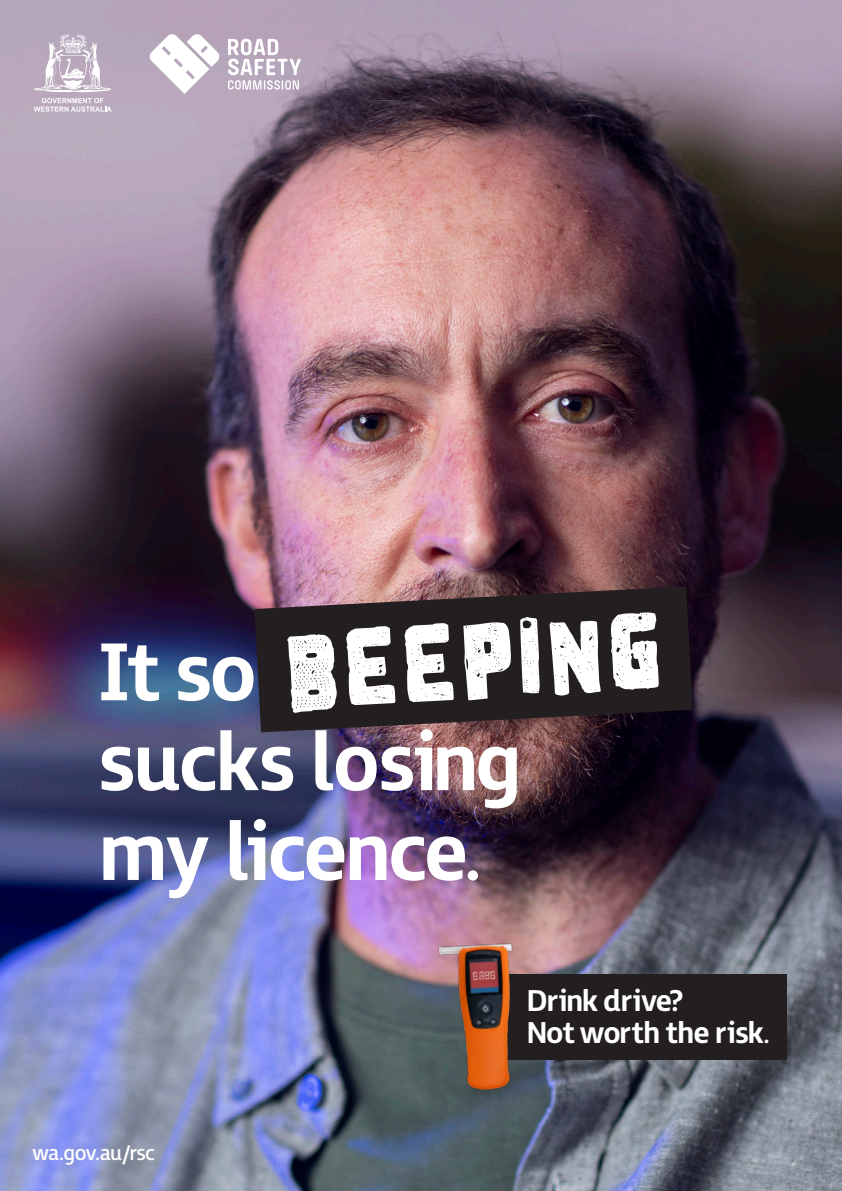
<style>
.page{position:relative;width:842px;height:1191px;background:#fff}
.page>*{position:absolute;margin:0;border:0;box-sizing:border-box;transform-origin:0 0}
.t1{font:116.6px "Ballers Delight";color:#fff}
.t2{font:700 81.3px/89.8px "FS Millbank";letter-spacing:-.035em;color:#fff}
.t3{font:700 29.9px/31.9px "FS Millbank";letter-spacing:-.035em;color:#fff}
.t4{font:20.9px "FS Millbank";letter-spacing:-.035em;color:#fff}
.s1{font-size:69.2px}
.s2{font-size:24.9px}
</style>
<div class="page">
<img style="left:0;top:0;width:842px;height:1191px">
<svg style="left:34px;top:34px;width:77px;height:58px"></svg>
<svg style="left:34px;top:98px;width:78px;height:14px"></svg>
<svg style="left:228px;top:39px;width:73px;height:51px"></svg>
<svg style="left:150px;top:34px;width:70px;height:60px"></svg>
<div style="left:499px;top:973px;width:288px;height:86px;background:#231f20"></div>
<img style="left:436px;top:938px;width:89px;height:159px">
<svg style="left:255px;top:586px;width:438px;height:146px;background:#302629"></svg>
<h1 class="t1" style="left:279px;top:603px;width:385px;rotate:-3deg">beepinG</h1>
<h2 class="t2" style="left:98px;top:706px;width:426px">sucks losing my licence<span class="s1">.</span></h2>
<h2 class="t2" style="left:98px;top:617px;width:160px">It so</h2>
<p class="t4" style="left:32px;top:1135px;width:124px">wa.gov.au/rsc</p>
<p class="t3" style="left:526px;top:980px;width:245px">Drink drive?<br>Not worth the risk<span class="s2">.</span></p>
</div>
